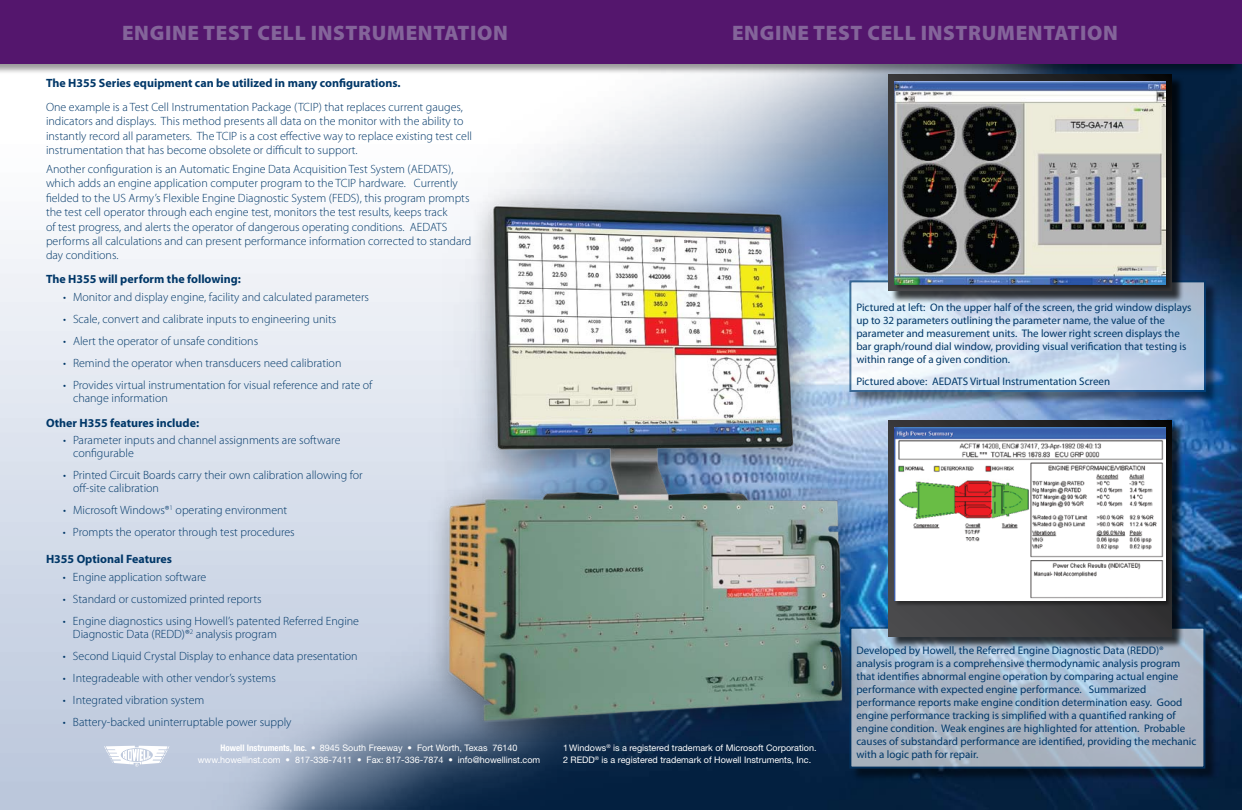
<style>
.page{position:relative;width:1242px;height:810px;background:#fff}
.page>*{position:absolute;margin:0;border:0;box-sizing:border-box;transform-origin:0 0}
.t1{font:900 21px "Myriad Pro";letter-spacing:.03em;color:#84649a}
.t2{font:300 12px/14.4px "Myriad Pro";color:#003768}
.t3{font:700 12px "Myriad Pro";color:#003768}
.t4{font:11px/13px "Myriad Pro";color:#003768}
.t5{font:9px/12px "Helvetica Neue";color:#fff;text-align:center}
.s1{font-weight:700;font-stretch:condensed}
</style>
<div class="page">
<img style="left:0;top:64px;width:1242px;height:746px">
<div style="left:0;top:0;width:1240px;height:75px;background:#000;opacity:.39"></div>
<div style="left:0;top:0;width:1242px;height:64px;background:#54166d"></div>
<svg style="left:104px;top:746px;width:65px;height:21px"></svg>
<div style="left:851px;top:282px;width:367px;height:122px;background:#000;opacity:.75"></div>
<svg style="left:869px;top:280px;width:337px;height:112px;background:#c9d9eb"></svg>
<div style="left:851px;top:628px;width:367px;height:153px;background:#000;opacity:.75"></div>
<svg style="left:849px;top:627px;width:356px;height:142px;background:#a5b4c5"></svg>
<div style="left:890px;top:76px;width:294px;height:227px;background:#000;opacity:.75"></div>
<svg style="left:889px;top:75px;width:283px;height:216px;background:#2f2f30"></svg>
<div style="left:894px;top:81px;width:277px;height:209px;background:#000;opacity:.4"></div>
<img style="left:895px;top:81px;width:271px;height:204px">
<div style="left:890px;top:422px;width:294px;height:227px;background:#000;opacity:.75"></div>
<svg style="left:888px;top:420px;width:283px;height:217px;background:#3a3a3c"></svg>
<div style="left:894px;top:427px;width:277px;height:179px;background:#000;opacity:.4"></div>
<img style="left:894px;top:427px;width:272px;height:174px">
<img style="left:409px;top:164px;width:460px;height:578px">
<h1 class="t1" style="left:122px;top:21px;width:387px">ENGINE TEST CELL INSTRUMENTATION</h1>
<h1 class="t1" style="left:732px;top:21px;width:387px">ENGINE TEST CELL INSTRUMENTATION</h1>
<p class="t3" style="left:46px;top:76px;width:356px">The H355 Series equipment can be utilized in many configurations.</p>
<p class="t2" style="left:46px;top:100px;width:428px">One example is a Test Cell Instrumentation Package (TCIP) that replaces current gauges, indicators and displays. This method presents all data on the monitor with the ability to instantly record all parameters. The TCIP is a cost effective way to replace existing test cell instrumentation that has become obsolete or difficult to support.</p>
<p class="t2" style="left:46px;top:162px;width:427px">Another configuration is an Automatic Engine Data Acquisition Test System (AEDATS), which adds an engine application computer program to the TCIP hardware. Currently fielded to the US Army’s Flexible Engine Diagnostic System (FEDS), this program prompts the test cell operator through each engine test, monitors the test results, keeps track<br>of test progress, and alerts the operator of dangerous operating conditions. AEDATS performs all calculations and can present performance information corrected to standard day conditions.</p>
<p class="t2" style="left:63px;top:290px;width:308px">• Monitor and display engine, facility and calculated parameters</p>
<p class="t2" style="left:63px;top:312px;width:275px">• Scale, convert and calibrate inputs to engineering units</p>
<p class="t2" style="left:63px;top:334px;width:197px">• Alert the operator of unsafe conditions</p>
<p class="t2" style="left:63px;top:356px;width:280px">• Remind the operator when transducers need calibration</p>
<p class="t2" style="left:73px;top:378px;width:301px;line-height:13px;text-indent:-10px">• Provides virtual instrumentation for visual reference and rate of change information</p>
<p class="t2" style="left:73px;top:434px;width:269px;line-height:13px;text-indent:-10px">• Parameter inputs and channel assignments are software configurable</p>
<p class="t2" style="left:73px;top:469px;width:291px;line-height:13px;text-indent:-10px">• Printed Circuit Boards carry their own calibration allowing for off-site calibration</p>
<p class="t2" style="left:63px;top:503px;width:226px">• Microsoft Windows®<sup>1</sup> operating environment</p>
<p class="t2" style="left:63px;top:525px;width:233px">• Prompts the operator through test procedures</p>
<p class="t2" style="left:63px;top:570px;width:145px">• Engine application software</p>
<p class="t2" style="left:63px;top:592px;width:200px">• Standard or customized printed reports</p>
<p class="t2" style="left:73px;top:615px;width:288px;line-height:13px;text-indent:-10px">• Engine diagnostics using Howell’s patented Referred Engine<br>Diagnostic Data (REDD)®<sup>2</sup> analysis program</p>
<p class="t2" style="left:63px;top:649px;width:296px">• Second Liquid Crystal Display to enhance data presentation</p>
<p class="t2" style="left:63px;top:671px;width:214px">• Integradeable with other vendor’s systems</p>
<p class="t2" style="left:63px;top:693px;width:143px">• Integrated vibration system</p>
<p class="t2" style="left:63px;top:715px;width:230px">• Battery-backed uninterruptable power supply</p>
<p class="t3" style="left:46px;top:271px;width:197px">The H355 will perform the following:</p>
<p class="t3" style="left:46px;top:415px;width:155px">Other H355 features include:</p>
<p class="t3" style="left:46px;top:552px;width:128px">H355 Optional Features</p>
<p class="t5" style="left:198px;top:742px;width:344px"><span class="s1">Howell Instruments, Inc. •</span> 8945 South Freeway • Fort Worth, Texas 76140 www.howellinst.com • 817-336-7411 • Fax: 817-336-7874 • info@howellinst.com</p>
<p class="t5" style="left:563px;top:742px;width:255px;text-align:left">1Windows<sup>®</sup> is a registered trademark of Microsoft Corporation.<br>2 REDD<sup>®</sup> is a registered trademark of Howell Instruments, Inc.</p>
<p class="t4" style="left:856px;top:301px;width:337px">Pictured at left: On the upper half of the screen, the grid window displays up to 32 parameters outlining the parameter name, the value of the parameter and measurement units. The lower right screen displays the bar graph/round dial window, providing visual verification that testing is within range of a given condition.</p>
<p class="t4" style="left:856px;top:375px;width:255px">Pictured above: AEDATS Virtual Instrumentation Screen</p>
<p class="t4" style="left:856px;top:644px;width:342px">Developed by Howell, the Referred Engine Diagnostic Data (REDD)® analysis program is a comprehensive thermodynamic analysis program that identifies abnormal engine operation by comparing actual engine performance with expected engine performance. Summarized performance reports make engine condition determination easy. Good engine performance tracking is simplified with a quantified ranking of engine condition. Weak engines are highlighted for attention. Probable causes of substandard performance are identified, providing the mechanic with a logic path for repair.</p>
</div>
